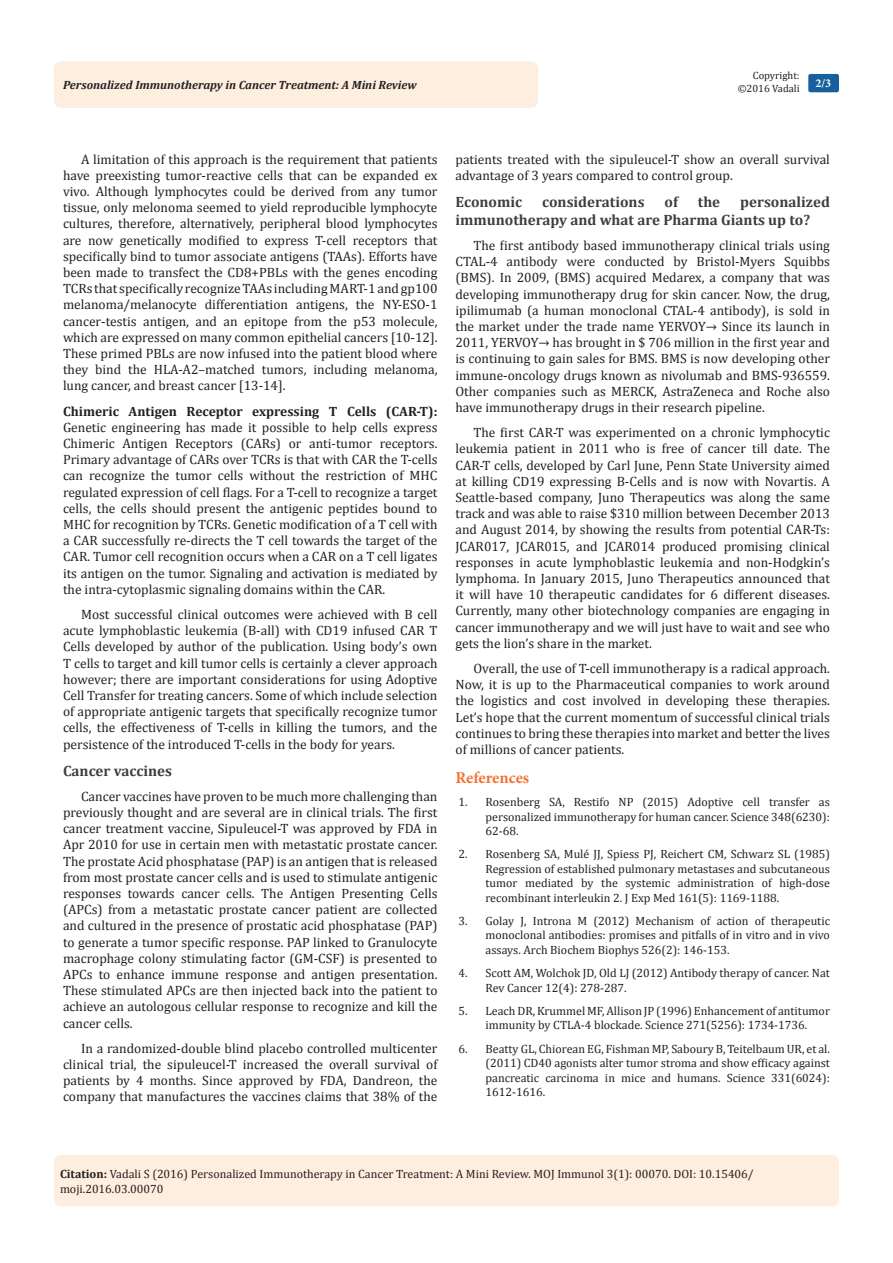
<style>
.page{position:relative;width:893px;height:1263px;background:#fff}
.page>*{position:absolute;margin:0;border:0;box-sizing:border-box;transform-origin:0 0}
.List_Paragraph{font:700 16.5px "Minion Pro";letter-spacing:-.005em;color:#f37331}
.List_Paragraph-2{font:700 15px/18px "Cambria";color:#3e3e3f}
.List_Paragraph-3{font:13.5px/16.2px "Cambria";color:#231f20;text-align:justify}
.Citation{font:12px/14.4px "Cambria";color:#231f20;text-align:justify}
.t1{font:italic 700 12px "Cambria";color:#231f20}
.t2{font:700 12px "Minion Pro";color:#fff}
.t3{font:10.5px "Cambria";color:#231f20}
.s1{font-weight:700}
</style>
<div class="page">
<div style="left:54px;top:1155px;width:785px;height:51px;background:#feeee0;border-radius:7px"></div>
<div style="left:54px;top:61px;width:484px;height:47px;background:#feeee0;border-radius:8px"></div>
<div style="left:808px;top:74px;width:31px;height:18px;background:#18609d;border-radius:2px"></div>
<p class="t3" style="left:753px;top:69px;width:48px">Copyright:</p>
<p class="t3" style="left:738px;top:82px;width:64px">©2016 Vadali</p>
<p class="t1" style="left:63px;top:77px;width:355px">Personalized Immunotherapy in Cancer Treatment: A Mini Review</p>
<p class="t2" style="left:815px;top:75px;width:17px">2/3</p>
<p class="List_Paragraph-3" style="left:63px;top:151px;width:376px;text-indent:18px">A limitation of this approach is the requirement that patients have preexisting tumor-reactive cells that can be expanded ex vivo. Although lymphocytes could be derived from any tumor tissue, only melonoma seemed to yield reproducible lymphocyte cultures, therefore, alternatively, peripheral blood lymphocytes are now genetically modified to express T-cell receptors that specifically bind to tumor associate antigens (TAAs). Efforts have been made to transfect the CD8+PBLs with the genes encoding TCRs that specifically recognize TAAs including MART-1 and gp100 melanoma/melanocyte differentiation antigens, the NY-ESO-1 cancer-testis antigen, and an epitope from the p53 molecule, which are expressed on many common epithelial cancers [10-12].<br>These primed PBLs are now infused into the patient blood where they bind the HLA-A2–matched tumors, including melanoma, lung cancer, and breast cancer [13-14].</p>
<p class="List_Paragraph-3" style="left:63px;top:403px;width:376px"><span class="s1">Chimeric Antigen Receptor expressing T Cells (CAR-T):<br></span>Genetic engineering has made it possible to help cells express Chimeric Antigen Receptors (CARs) or anti-tumor receptors.<br>Primary advantage of CARs over TCRs is that with CAR the T-cells can recognize the tumor cells without the restriction of MHC regulated expression of cell flags. For a T-cell to recognize a target cells, the cells should present the antigenic peptides bound to MHC for recognition by TCRs. Genetic modification of a T cell with a CAR successfully re-directs the T cell towards the target of the CAR. Tumor cell recognition occurs when a CAR on a T cell ligates its antigen on the tumor. Signaling and activation is mediated by the intra-cytoplasmic signaling domains within the CAR.</p>
<p class="List_Paragraph-3" style="left:63px;top:606px;width:376px;text-indent:18px">Most successful clinical outcomes were achieved with B cell acute lymphoblastic leukemia (B-all) with CD19 infused CAR T Cells developed by author of the publication. Using body’s own T cells to target and kill tumor cells is certainly a clever approach however; there are important considerations for using Adoptive Cell Transfer for treating cancers. Some of which include selection of appropriate antigenic targets that specifically recognize tumor cells, the effectiveness of T-cells in killing the tumors, and the persistence of the introduced T-cells in the body for years.</p>
<p class="List_Paragraph-2" style="left:63px;top:761px;width:111px">Cancer vaccines</p>
<p class="List_Paragraph-3" style="left:63px;top:788px;width:376px;text-indent:18px">Cancer vaccines have proven to be much more challenging than previously thought and are several are in clinical trials. The first cancer treatment vaccine, Sipuleucel-T was approved by FDA in Apr 2010 for use in certain men with metastatic prostate cancer.<br>The prostate Acid phosphatase (PAP) is an antigen that is released from most prostate cancer cells and is used to stimulate antigenic responses towards cancer cells. The Antigen Presenting Cells (APCs) from a metastatic prostate cancer patient are collected and cultured in the presence of prostatic acid phosphatase (PAP) to generate a tumor specific response. PAP linked to Granulocyte macrophage colony stimulating factor (GM-CSF) is presented to APCs to enhance immune response and antigen presentation.<br>These stimulated APCs are then injected back into the patient to achieve an autologous cellular response to recognize and kill the cancer cells.</p>
<p class="List_Paragraph-3" style="left:63px;top:1040px;width:376px;text-indent:18px">In a randomized-double blind placebo controlled multicenter clinical trial, the sipuleucel-T increased the overall survival of patients by 4 months. Since approved by FDA, Dandreon, the company that manufactures the vaccines claims that 38% of the</p>
<p class="List_Paragraph-3" style="left:455px;top:151px;width:376px">patients treated with the sipuleucel-T show an overall survival advantage of 3 years compared to control group.</p>
<p class="List_Paragraph-2" style="left:455px;top:192px;width:68px">Economic</p>
<p class="List_Paragraph-2" style="left:542px;top:192px;width:104px">considerations</p>
<p class="List_Paragraph-2" style="left:664px;top:192px;width:15px">of</p>
<p class="List_Paragraph-2" style="left:698px;top:192px;width:24px">the</p>
<p class="List_Paragraph-2" style="left:455px;top:192px;width:376px;text-indent:285px">personalized immunotherapy and what are Pharma Giants up to?</p>
<p class="List_Paragraph-3" style="left:455px;top:237px;width:376px;text-indent:18px">The first antibody based immunotherapy clinical trials using CTAL-4 antibody were conducted by Bristol-Myers Squibbs (BMS). In 2009, (BMS) acquired Medarex, a company that was developing immunotherapy drug for skin cancer. Now, the drug, ipilimumab (a human monoclonal CTAL-4 antibody), is sold in the market under the trade name YERVOY→ Since its launch in 2011, YERVOY→ has brought in $ 706 million in the first year and is continuing to gain sales for BMS. BMS is now developing other immune-oncology drugs known as nivolumab and BMS-936559.<br>Other companies such as MERCK, AstraZeneca and Roche also have immunotherapy drugs in their research pipeline.</p>
<p class="List_Paragraph-3" style="left:455px;top:424px;width:376px;text-indent:18px">The first CAR-T was experimented on a chronic lymphocytic leukemia patient in 2011 who is free of cancer till date. The CAR-T cells, developed by Carl June, Penn State University aimed at killing CD19 expressing B-Cells and is now with Novartis. A Seattle-based company, Juno Therapeutics was along the same track and was able to raise $310 million between December 2013 and August 2014, by showing the results from potential CAR-Ts:<br>JCAR017, JCAR015, and JCAR014 produced promising clinical responses in acute lymphoblastic leukemia and non-Hodgkin’s lymphoma. In January 2015, Juno Therapeutics announced that it will have 10 therapeutic candidates for 6 different diseases.<br>Currently, many other biotechnology companies are engaging in cancer immunotherapy and we will just have to wait and see who gets the lion’s share in the market.</p>
<p class="List_Paragraph-3" style="left:455px;top:660px;width:376px;text-indent:18px">Overall, the use of T-cell immunotherapy is a radical approach.<br>Now, it is up to the Pharmaceutical companies to work around the logistics and cost involved in developing these therapies.<br>Let’s hope that the current momentum of successful clinical trials continues to bring these therapies into market and better the lives of millions of cancer patients.</p>
<p class="List_Paragraph" style="left:455px;top:766px;width:75px">References</p>
<p class="Citation" style="left:485px;top:795px;width:346px;text-indent:-27px">1. Rosenberg SA, Restifo NP (2015) Adoptive cell transfer as personalized immunotherapy for human cancer. Science 348(6230):<br>62-68.</p>
<p class="Citation" style="left:485px;top:847px;width:346px;text-indent:-27px">2. Rosenberg SA, Mulé JJ, Spiess PJ, Reichert CM, Schwarz SL (1985)<br>Regression of established pulmonary metastases and subcutaneous tumor mediated by the systemic administration of high-dose recombinant interleukin 2. J Exp Med 161(5): 1169-1188.</p>
<p class="Citation" style="left:485px;top:914px;width:346px;text-indent:-27px">3. Golay J, Introna M (2012) Mechanism of action of therapeutic monoclonal antibodies: promises and pitfalls of in vitro and in vivo assays. Arch Biochem Biophys 526(2): 146-153.</p>
<p class="Citation" style="left:485px;top:966px;width:346px;text-indent:-27px">4. Scott AM, Wolchok JD, Old LJ (2012) Antibody therapy of cancer. Nat<br>Rev Cancer 12(4): 278-287.</p>
<p class="Citation" style="left:458px;top:1004px;width:373px;text-align:center">5. Leach DR, Krummel MF, Allison JP (1996) Enhancement of antitumor immunity by CTLA-4 blockade. Science 271(5256): 1734-1736.</p>
<p class="Citation" style="left:485px;top:1041px;width:346px;text-indent:-27px">6. Beatty GL, Chiorean EG, Fishman MP, Saboury B, Teitelbaum UR, et al. (2011) CD40 agonists alter tumor stroma and show efficacy against pancreatic carcinoma in mice and humans. Science 331(6024):<br>1612-1616.</p>
<p class="Citation" style="left:60px;top:1167px;width:695px"><span class="s1">Citation:</span> Vadali S (2016) Personalized Immunotherapy in Cancer Treatment: A Mini Review. MOJ Immunol 3(1): 00070. DOI: 10.15406/ moji.2016.03.00070</p>
</div>
